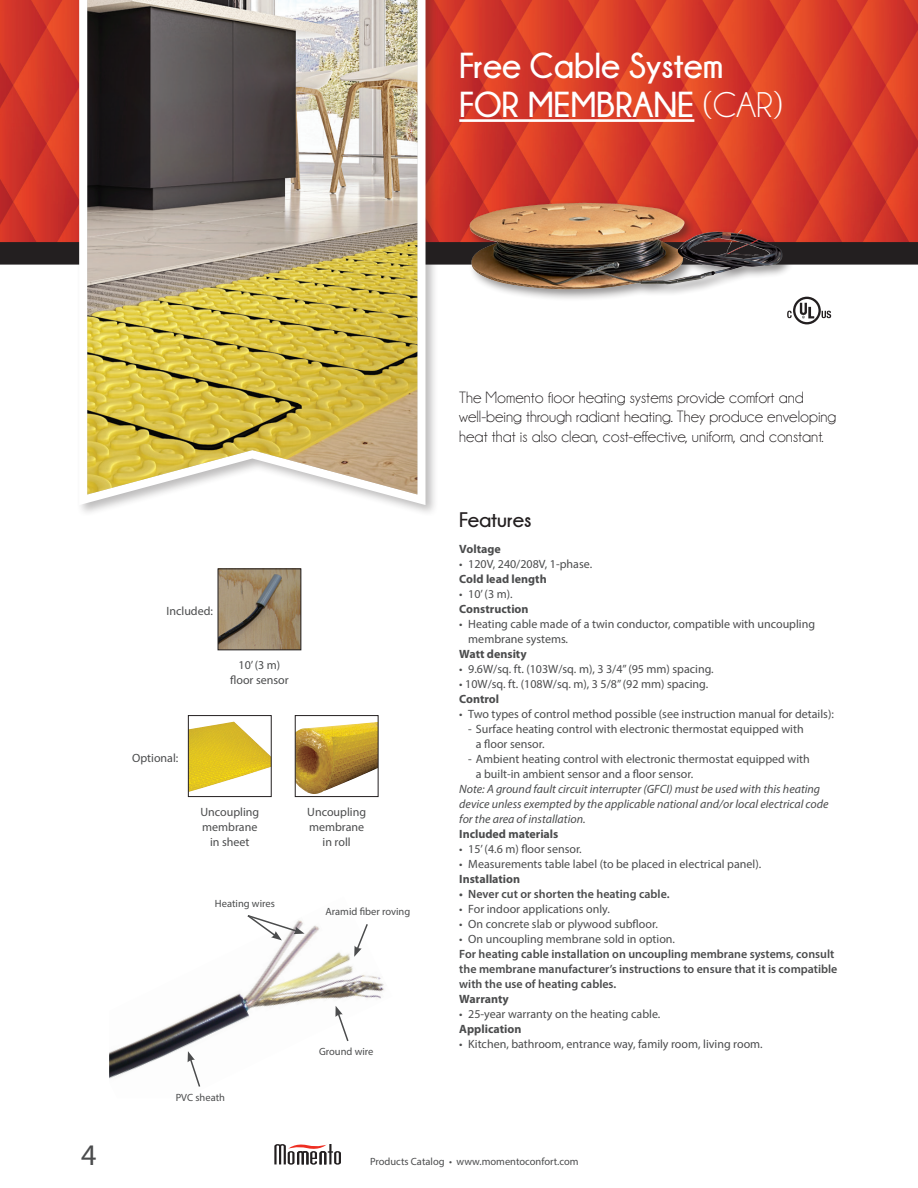
<style>
.page{position:relative;width:918px;height:1188px;background:#fff}
.page>*{position:absolute;margin:0;border:0;box-sizing:border-box;transform-origin:0 0}
.t1{font:700 36px/39px "Champagne&Limousines";color:#fff}
.t2{font:30px "Myriad Pro";color:#4b4c4d}
.t3{font:700 21px "Champagne&Limousines";color:#231f20}
.t4{font:16.5px/19.5px "Champagne&Limousines";color:#231f20}
.t5{font:12px/15px "Myriad Pro";color:#4b4c4d}
.t6{font:600 12px/15px "Myriad Pro";color:#4b4c4d}
.t7{font:italic 12px/15px "Myriad Pro";color:#4b4c4d}
.t8{font:700 12px "Myriad Pro";color:#4b4c4d}
.t9{font:10.5px "Myriad Pro";color:#4b4c4d}
.s1{font-weight:400}
</style>
<div class="page">
<svg style="left:274px;top:1144px;width:67px;height:21px"></svg>
<img style="left:0;top:0;width:918px;height:242px">
<div style="left:0;top:242px;width:918px;height:23px;background:#231f20"></div>
<div style="left:467px;top:200px;width:328px;height:102px;background:#231f20;opacity:.5"></div>
<img style="left:470px;top:203px;width:115px;height:30px">
<hr style="left:459px;top:119px;width:235px;height:3px;background:#fff">
<img style="left:220px;top:570px;width:79px;height:78px">
<div style="left:218px;top:568px;width:83px;height:82px;border:1px solid #231f20"></div>
<img style="left:109px;top:925px;width:275px;height:154px">
<svg style="left:188px;top:1051px;width:13px;height:36px"></svg>
<svg style="left:335px;top:1006px;width:15px;height:37px"></svg>
<svg style="left:354px;top:924px;width:15px;height:33px"></svg>
<svg style="left:246px;top:915px;width:59px;height:25px"></svg>
<img style="left:190px;top:722px;width:43px;height:70px">
<div style="left:188px;top:715px;width:84px;height:82px;border:1px solid #231f20"></div>
<img style="left:301px;top:722px;width:76px;height:7px">
<div style="left:295px;top:715px;width:84px;height:82px;border:1px solid #231f20"></div>
<div style="left:76px;top:0;width:363px;height:517px;background:#231f20;opacity:.3"></div>
<svg style="left:79px;top:0;width:347px;height:505px"></svg>
<img style="left:87px;top:0;width:330px;height:495px">
<svg style="left:787px;top:297px;width:44px;height:27px"></svg>
<h1 class="t1" style="left:459px;top:45px;width:325px">Free Cable System<br>FOR MEMBRANE <span class="s1">(CAR)</span></h1>
<h3 class="t4" style="left:459px;top:388px;width:379px">The Momento floor heating systems provide comfort and well-being through radiant heating. They produce enveloping heat that is also clean, cost-effective, uniform, and constant.</h3>
<p class="t5" style="left:166px;top:604px;width:48px">Included:</p>
<p class="t5" style="left:230px;top:658px;width:60px;text-align:center">10’ (3 m) floor sensor</p>
<p class="t5" style="left:132px;top:750px;width:48px">Optional:</p>
<p class="t5" style="left:200px;top:804px;width:60px;text-align:center">Uncoupling membrane in sheet</p>
<p class="t5" style="left:307px;top:804px;width:60px;text-align:center">Uncoupling membrane in roll</p>
<p class="t9" style="left:215px;top:897px;width:61px">Heating wires</p>
<p class="t9" style="left:325px;top:905px;width:86px">Aramid fiber roving</p>
<p class="t9" style="left:176px;top:1091px;width:51px">PVC sheath</p>
<p class="t9" style="left:319px;top:1045px;width:56px">Ground wire</p>
<h3 class="t3" style="left:459px;top:508px;width:74px">Features</h3>
<p class="t8" style="left:459px;top:542px;width:43px">Voltage</p>
<p class="t5" style="left:459px;top:556px;width:134px">• 120V, 240/208V, 1-phase.</p>
<p class="t8" style="left:459px;top:572px;width:89px">Cold lead length</p>
<p class="t5" style="left:459px;top:586px;width:55px">• 10’ (3 m).</p>
<p class="t8" style="left:459px;top:602px;width:71px">Construction</p>
<p class="t5" style="left:468px;top:616px;width:348px;text-indent:-9px">• Heating cable made of a twin conductor, compatible with uncoupling membrane systems.</p>
<p class="t8" style="left:459px;top:647px;width:69px">Watt density</p>
<p class="t5" style="left:459px;top:661px;width:256px">• 9.6W/sq. ft. (103W/sq. m), 3 3/4” (95 mm) spacing.</p>
<p class="t5" style="left:459px;top:676px;width:250px">• 10W/sq. ft. (108W/sq. m), 3 5/8” (92 mm) spacing.</p>
<p class="t8" style="left:459px;top:692px;width:41px">Control</p>
<p class="t5" style="left:459px;top:706px;width:376px">• Two types of control method possible (see instruction manual for details):</p>
<p class="t5" style="left:476px;top:721px;width:329px;text-indent:-8px">- Surface heating control with electronic thermostat equipped with a floor sensor.</p>
<p class="t5" style="left:476px;top:751px;width:336px;text-indent:-8px">- Ambient heating control with electronic thermostat equipped with a built-in ambient sensor and a floor sensor.</p>
<p class="t7" style="left:459px;top:781px;width:371px">Note: A ground fault circuit interrupter (GFCI) must be used with this heating device unless exempted by the applicable national and/or local electrical code for the area of installation.</p>
<p class="t8" style="left:459px;top:827px;width:101px">Included materials</p>
<p class="t5" style="left:459px;top:841px;width:124px">• 15’ (4.6 m) floor sensor.</p>
<p class="t5" style="left:459px;top:856px;width:303px">• Measurements table label (to be placed in electrical panel).</p>
<p class="t8" style="left:459px;top:872px;width:62px">Installation</p>
<p class="t6" style="left:459px;top:886px;width:212px">• Never cut or shorten the heating cable.</p>
<p class="t5" style="left:459px;top:901px;width:152px">• For indoor applications only.</p>
<p class="t5" style="left:459px;top:916px;width:200px">• On concrete slab or plywood subfloor.</p>
<p class="t5" style="left:459px;top:931px;width:217px">• On uncoupling membrane sold in option.</p>
<p class="t6" style="left:459px;top:946px;width:380px">For heating cable installation on uncoupling membrane systems, consult the membrane manufacturer’s instructions to ensure that it is compatible with the use of heating cables.</p>
<p class="t8" style="left:459px;top:992px;width:51px">Warranty</p>
<p class="t5" style="left:459px;top:1006px;width:203px">• 25-year warranty on the heating cable.</p>
<p class="t8" style="left:459px;top:1022px;width:64px">Application</p>
<p class="t5" style="left:459px;top:1036px;width:305px">• Kitchen, bathroom, entrance way, family room, living room.</p>
<h2 class="t2" style="left:81px;top:1136px;width:17px">4</h2>
<p class="t9" style="left:370px;top:1155px;width:210px">Products Catalog • www.momentoconfort.com</p>
</div>
